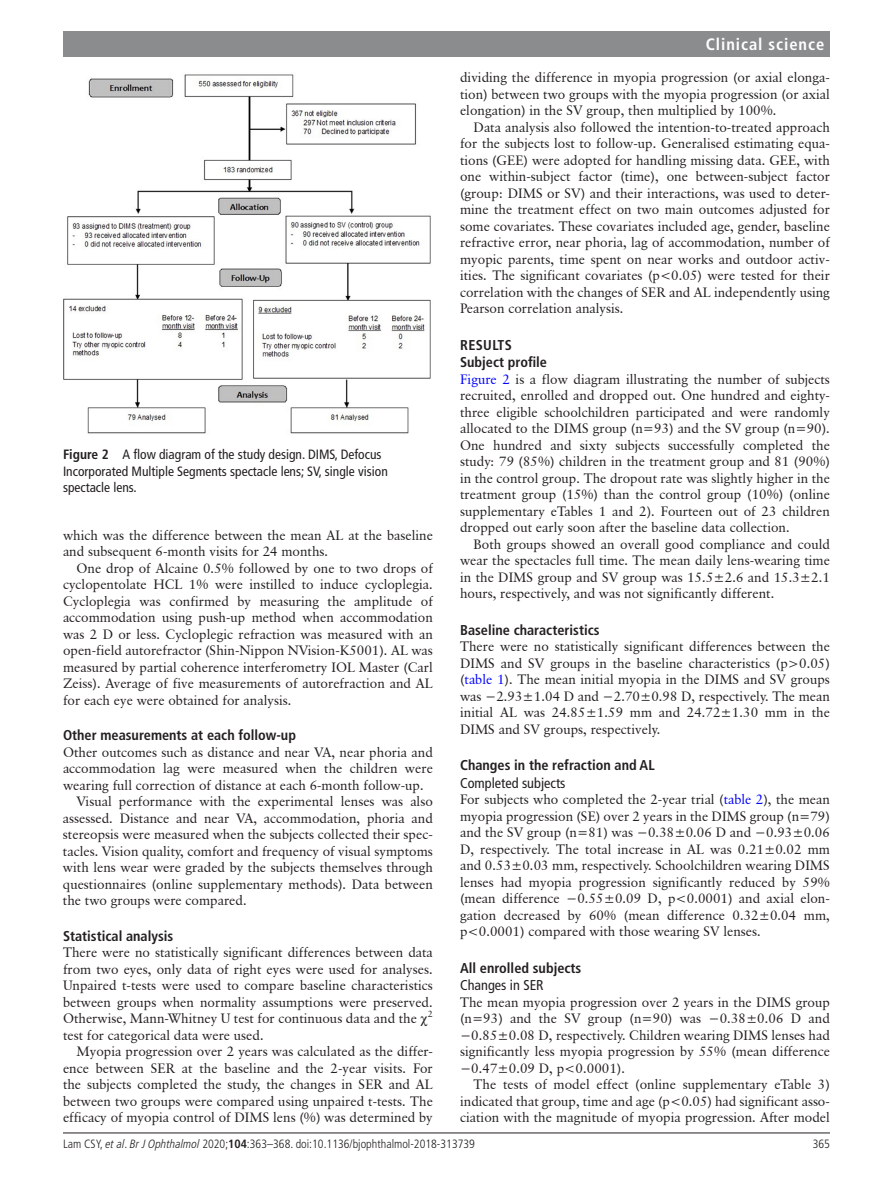
<style>
.page{position:relative;width:893px;height:1191px;background:#fff}
.page>*{position:absolute;margin:0;border:0;box-sizing:border-box;transform-origin:0 0}
.t1{font:700 condensed 16.5px "Frutiger LT Pro";letter-spacing:.055em;color:#fff}
.t2{font:700 condensed 14.25px/17.2px "Frutiger LT Pro";color:#231f20}
.t3{font:condensed 14.25px "Frutiger LT Pro";color:#231f20}
.t4{font:13.5px/16.5px "Classical Garamond BT";color:#231f20;text-align:justify}
.t5{font:condensed 13.5px/16.5px "Frutiger LT Pro";color:#231f20}
.t6{font:300 condensed 12px "Frutiger LT Pro";color:#231f20}
.s1{font-weight:700}
.s2{color:#00f}
.s3{font-style:italic}
</style>
<div class="page">
<hr style="left:63px;top:1132px;width:767px;height:1px;background:#231f20">
<div style="left:63px;top:31px;width:767px;height:25px;background:#8a8c8e"></div>
<img style="left:63px;top:74px;width:368px;height:360px">
<p class="t5" style="left:63px;top:446px;width:326px"><span class="s1">Figure 2</span> A flow diagram of the study design. DIMS, Defocus<br>Incorporated Multiple Segments spectacle lens; SV, single vision spectacle lens.</p>
<p class="t4" style="left:63px;top:527px;width:371px">which was the difference between the mean AL at the baseline and subsequent 6-month visits for 24 months.</p>
<p class="t4" style="left:63px;top:560px;width:371px;text-indent:14px">One drop of Alcaine 0.5% followed by one to two drops of cyclopentolate HCL 1% were instilled to induce cycloplegia.<br>Cycloplegia was confirmed by measuring the amplitude of accommodation using push-up method when accommodation was 2 D or less. Cycloplegic refraction was measured with an open-field autorefractor (Shin-Nippon NVision-K5001). AL was measured by partial coherence interferometry IOL Master (Carl Zeiss). Average of five measurements of autorefraction and AL for each eye were obtained for analysis.</p>
<p class="t2" style="left:63px;top:726px;width:234px">Other measurements at each follow-up</p>
<p class="t4" style="left:63px;top:743px;width:371px">Other outcomes such as distance and near VA, near phoria and</p>
<p class="t4" style="left:63px;top:760px;width:371px">accommodation lag were measured when the children were</p>
<p class="t4" style="left:63px;top:776px;width:362px">wearing full correction of distance at each 6-month follow-up.</p>
<p class="t4" style="left:76px;top:793px;width:358px">Visual performance with the experimental lenses was also</p>
<p class="t4" style="left:63px;top:809px;width:371px">assessed. Distance and near VA, accommodation, phoria and</p>
<p class="t4" style="left:63px;top:826px;width:371px">stereopsis were measured when the subjects collected their spec-</p>
<p class="t4" style="left:63px;top:842px;width:371px">tacles. Vision quality, comfort and frequency of visual symptoms</p>
<p class="t4" style="left:63px;top:859px;width:371px">with lens wear were graded by the subjects themselves through</p>
<p class="t4" style="left:63px;top:875px;width:371px">questionnaires (online supplementary methods). Data between</p>
<p class="t4" style="left:63px;top:892px;width:185px">the two groups were compared.</p>
<p class="t2" style="left:63px;top:927px;width:112px">Statistical analysis</p>
<p class="t4" style="left:63px;top:944px;width:371px">There were no statistically significant differences between data from two eyes, only data of right eyes were used for analyses.<br>Unpaired t-tests were used to compare baseline characteristics between groups when normality assumptions were preserved.<br>Otherwise, Mann-Whitney U test for continuous data and the <sup>2 </sup>test for categorical data were used.</p>
<p class="t4" style="left:63px;top:1043px;width:371px;text-indent:14px">Myopia progression over 2 years was calculated as the differ&shy;ence between SER at the baseline and the 2-year visits. For the subjects completed the study, the changes in SER and AL between two groups were compared using unpaired t-tests. The efficacy of myopia control of DIMS lens (%) was determined by</p>
<p class="t1" style="left:706px;top:34px;width:120px">Clinical science</p>
<p class="t4" style="left:460px;top:69px;width:371px">dividing the difference in myopia progression (or axial elonga&shy;tion) between two groups with the myopia progression (or axial elongation) in the SV group, then multiplied by 100%.</p>
<p class="t4" style="left:460px;top:119px;width:371px;text-indent:14px">Data analysis also followed the intention-to-treated approach for the subjects lost to follow-up. Generalised estimating equa&shy;tions (GEE) were adopted for handling missing data. GEE, with one within-subject factor (time), one between-subject factor (group: DIMS or SV) and their interactions, was used to deter&shy;mine the treatment effect on two main outcomes adjusted for some covariates. These covariates included age, gender, baseline refractive error, near phoria, lag of accommodation, number of myopic parents, time spent on near works and outdoor activ&shy;ities. The significant covariates (p&lt;0.05) were tested for their correlation with the changes of SER and AL independently using Pearson correlation analysis.</p>
<p class="t2" style="left:460px;top:336px;width:88px">Results<br>Subject profile</p>
<p class="t4" style="left:460px;top:370px;width:371px"><span class="s2">Figure 2</span> is a flow diagram illustrating the number of subjects recruited, enrolled and dropped out. One hundred and eighty&shy;three eligible schoolchildren participated and were randomly allocated to the DIMS group (n=93) and the SV group (n=90).<br>One hundred and sixty subjects successfully completed the study: 79 (85%) children in the treatment group and 81 (90%) in the control group. The dropout rate was slightly higher in the treatment group (15%) than the control group (10%) (online supplementary eTables 1 and 2). Fourteen out of 23 children dropped out early soon after the baseline data collection.</p>
<p class="t4" style="left:460px;top:535px;width:371px;text-indent:14px">Both groups showed an overall good compliance and could wear the spectacles full time. The mean daily lens-wearing time in the DIMS group and SV group was 15.5±2.6 and 15.3±2.1 hours, respectively, and was not significantly different.</p>
<p class="t2" style="left:460px;top:621px;width:141px">Baseline characteristics</p>
<p class="t4" style="left:460px;top:638px;width:371px">There were no statistically significant differences between the DIMS and SV groups in the baseline characteristics (p&gt;0.05) (<span class="s2">table 1</span>). The mean initial myopia in the DIMS and SV groups was −2.93±1.04 D and −2.70±0.98 D, respectively. The mean initial AL was 24.85±1.59 mm and 24.72±1.30 mm in the DIMS and SV groups, respectively.</p>
<p class="t2" style="left:460px;top:757px;width:195px">Changes in the refraction and AL</p>
<p class="t3" style="left:460px;top:774px;width:107px">Completed subjects</p>
<p class="t4" style="left:460px;top:791px;width:371px">For subjects who completed the 2-year trial (<span class="s2">table 2</span>), the mean myopia progression (SE) over 2 years in the DIMS group (n=79) and the SV group (n=81) was −0.38±0.06 D and −0.93±0.06<br>D, respectively. The total increase in AL was 0.21±0.02 mm and 0.53±0.03 mm, respectively. Schoolchildren wearing DIMS lenses had myopia progression significantly reduced by 59% (mean difference −0.55±0.09 D, p&lt;0.0001) and axial elon&shy;gation decreased by 60% (mean difference 0.32±0.04 mm, p&lt;0.0001) compared with those wearing SV lenses.</p>
<p class="t2" style="left:460px;top:959px;width:123px">All enrolled subjects</p>
<p class="t3" style="left:460px;top:976px;width:85px">Changes in SER</p>
<p class="t4" style="left:460px;top:993px;width:371px">The mean myopia progression over 2 years in the DIMS group (n=93) and the SV group (n=90) was −0.38±0.06 D and −0.85±0.08 D, respectively. Children wearing DIMS lenses had significantly less myopia progression by 55% (mean difference −0.47±0.09 D, p&lt;0.0001).</p>
<p class="t4" style="left:460px;top:1076px;width:371px;text-indent:14px">The tests of model effect (online supplementary eTable 3) indicated that group, time and age (p&lt;0.05) had significant asso&shy;ciation with the magnitude of myopia progression. After model</p>
<p class="t6" style="left:63px;top:1136px;width:414px">Lam CSY, <span class="s3">et al</span>. <span class="s3">Br J Ophthalmol</span> 2020;<span class="s1">104</span>:363–368. doi:10.1136/bjophthalmol-2018-313739</p>
<p class="t6" style="left:813px;top:1136px;width:19px">365</p>
</div>
